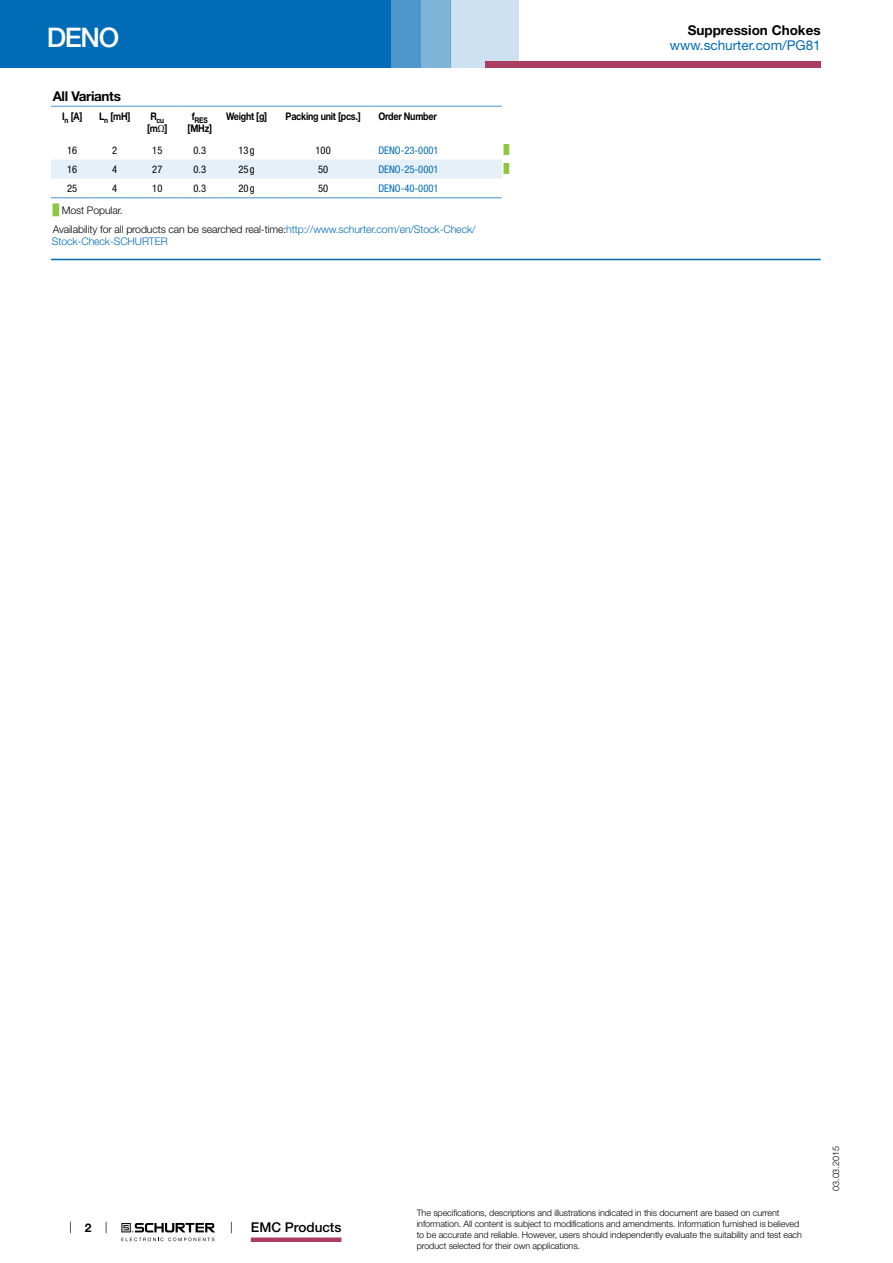
<style>
.page{position:relative;width:893px;height:1263px;background:#fff}
.page>*{position:absolute;margin:0;border:0;box-sizing:border-box;transform-origin:0 0}
.t1{font:500 27px "Helvetica Neue LT";color:#fff}
.t2{font:13.5px "Helvetica Neue LT";color:#006bb6}
.t3{font:700 13.5px "Helvetica Neue LT";color:#000}
.t4{font:500 13.5px "Helvetica Neue LT";color:#000}
.t5{font:700 13.5px "Helvetica Neue LT";letter-spacing:-.025em;color:#000}
.t6{font:700 12px "Helvetica Neue LT";color:#000}
.t7{font:300 10.5px/18.5px "Helvetica Neue LT";letter-spacing:-.01em;color:#000}
.t8{font:700 10.5px "Helvetica Neue LT";letter-spacing:-.025em;color:#000;scale:.85 1}
.t9{font:condensed 10.5px "Helvetica Neue LT";color:#000}
.t10{font:condensed 10.5px "Helvetica Neue LT";color:#006bb6}
.t11{font:300 10.5px "Helvetica Neue LT";letter-spacing:-.01em;color:#006bb6}
.t12{font:300 9px/10.8px "Helvetica Neue LT";letter-spacing:-.01em;color:#000}
.t13{font:9px "Arial Unicode MS";color:#8dc63f}
.t14{font:700 7.8px "Helvetica Neue LT";color:#000;scale:.85 1}
.s1{font-family:"Arial Unicode MS";font-weight:400}
.s2{font-family:"Arial Unicode MS";font-weight:400;color:#8dc63f}
.s3{color:#006bb6}
</style>
<div class="page">
<svg style="left:70px;top:1221px;width:1px;height:12px"></svg>
<svg style="left:121px;top:1223px;width:94px;height:18px"></svg>
<div style="left:0;top:0;width:391px;height:68px;background:#006bb6"></div>
<div style="left:421px;top:0;width:30px;height:68px;background:#80b5da"></div>
<div style="left:391px;top:0;width:30px;height:68px;background:#4d97cc"></div>
<div style="left:451px;top:0;width:68px;height:68px;background:#cde1f0"></div>
<div style="left:485px;top:62px;width:336px;height:6px;background:#aa3d61"></div>
<div style="left:251px;top:1237px;width:90px;height:5px;background:#aa3d61"></div>
<svg style="left:51px;top:198px;width:451px;height:1px"></svg>
<svg style="left:51px;top:159px;width:451px;height:20px;background:#e7f0f8"></svg>
<hr style="left:51px;top:106px;width:43px;height:1px;background:#80b5db">
<hr style="left:94px;top:106px;width:42px;height:1px;background:#80b5db">
<hr style="left:136px;top:106px;width:43px;height:1px;background:#80b5db">
<hr style="left:179px;top:106px;width:42px;height:1px;background:#80b5db">
<hr style="left:221px;top:106px;width:51px;height:1px;background:#80b5db">
<hr style="left:272px;top:106px;width:102px;height:1px;background:#80b5db">
<hr style="left:374px;top:106px;width:128px;height:1px;background:#80b5db">
<hr style="left:51px;top:197px;width:43px;height:1px;background:#80b5db">
<hr style="left:94px;top:197px;width:42px;height:1px;background:#80b5db">
<hr style="left:136px;top:197px;width:43px;height:1px;background:#80b5db">
<hr style="left:179px;top:197px;width:42px;height:1px;background:#80b5db">
<hr style="left:221px;top:197px;width:51px;height:1px;background:#80b5db">
<hr style="left:272px;top:197px;width:102px;height:1px;background:#80b5db">
<hr style="left:374px;top:197px;width:128px;height:1px;background:#80b5db">
<hr style="left:51px;top:259px;width:770px;height:1px;background:#006bb6">
<h1 class="t1" style="left:47px;top:21px;width:74px">DENO</h1>
<h2 class="t5" style="left:53px;top:88px;width:70px">All Variants</h2>
<p class="t8" style="left:62px;top:109px;width:25px">I<sub>n</sub> [A]</p>
<p class="t8" style="left:99px;top:109px;width:38px">L<sub>n</sub> [mH]</p>
<p class="t14" style="left:150px;top:115px;width:18px"><sup>R</sup>cu</p>
<p class="t8" style="left:147px;top:122px;width:25px">[m<span class="s1">Ω</span>]</p>
<p class="t14" style="left:192px;top:115px;width:20px"><sup>f</sup>RES</p>
<p class="t8" style="left:188px;top:122px;width:30px">[MHz]</p>
<p class="t8" style="left:226px;top:109px;width:50px">Weight [g]</p>
<p class="t8" style="left:286px;top:109px;width:90px">Packing unit [pcs.]</p>
<p class="t8" style="left:378px;top:109px;width:70px">Order Number</p>
<p class="t9" style="left:67px;top:144px;width:12px">16</p>
<p class="t9" style="left:112px;top:144px;width:7px">2</p>
<p class="t9" style="left:152px;top:144px;width:12px">15</p>
<p class="t9" style="left:194px;top:144px;width:14px">0.3</p>
<p class="t9" style="left:238px;top:144px;width:18px">13g</p>
<p class="t9" style="left:316px;top:144px;width:17px">100</p>
<p class="t10" style="left:378px;top:144px;width:62px">DENO-23-0001</p>
<p class="t13" style="left:504px;top:143px;width:7px">█</p>
<p class="t9" style="left:67px;top:163px;width:12px">16</p>
<p class="t9" style="left:112px;top:163px;width:7px">4</p>
<p class="t9" style="left:152px;top:163px;width:12px">27</p>
<p class="t9" style="left:194px;top:163px;width:14px">0.3</p>
<p class="t9" style="left:238px;top:163px;width:18px">25g</p>
<p class="t9" style="left:318px;top:163px;width:12px">50</p>
<p class="t10" style="left:378px;top:163px;width:62px">DENO-25-0001</p>
<p class="t13" style="left:504px;top:163px;width:7px">█</p>
<p class="t9" style="left:67px;top:182px;width:12px">25</p>
<p class="t9" style="left:112px;top:182px;width:7px">4</p>
<p class="t9" style="left:152px;top:182px;width:12px">10</p>
<p class="t9" style="left:194px;top:182px;width:14px">0.3</p>
<p class="t9" style="left:238px;top:182px;width:18px">20g</p>
<p class="t9" style="left:318px;top:182px;width:12px">50</p>
<p class="t10" style="left:378px;top:182px;width:62px">DENO-40-0001</p>
<p class="t7" style="left:53px;top:201px;width:424px"><span class="s2">█</span> Most Popular.<br>Availability for all products can be searched real-time:<span class="s3">http://www.schurter.com/en/Stock-Check/</span></p>
<p class="t11" style="left:52px;top:235px;width:117px">Stock-Check-SCHURTER</p>
<h2 class="t3" style="left:688px;top:22px;width:135px">Suppression Chokes</h2>
<h2 class="t2" style="left:670px;top:37px;width:152px">www.schurter.com/PG81</h2>
<h3 class="t6" style="left:85px;top:1220px;width:8px">2</h3>
<h2 class="t4" style="left:251px;top:1219px;width:92px">EMC Products</h2>
<p class="t12" style="left:417px;top:1207px;width:387px">The specifications, descriptions and illustrations indicated in this document are based on current information. All content is subject to modifications and amendments. Information furnished is believed to be accurate and reliable. However, users should independently evaluate the suitability and test each product selected for their own applications.</p>
<p class="t12" style="left:830px;top:1191px;width:46px;rotate:-90deg">03.03.2015</p>
</div>
